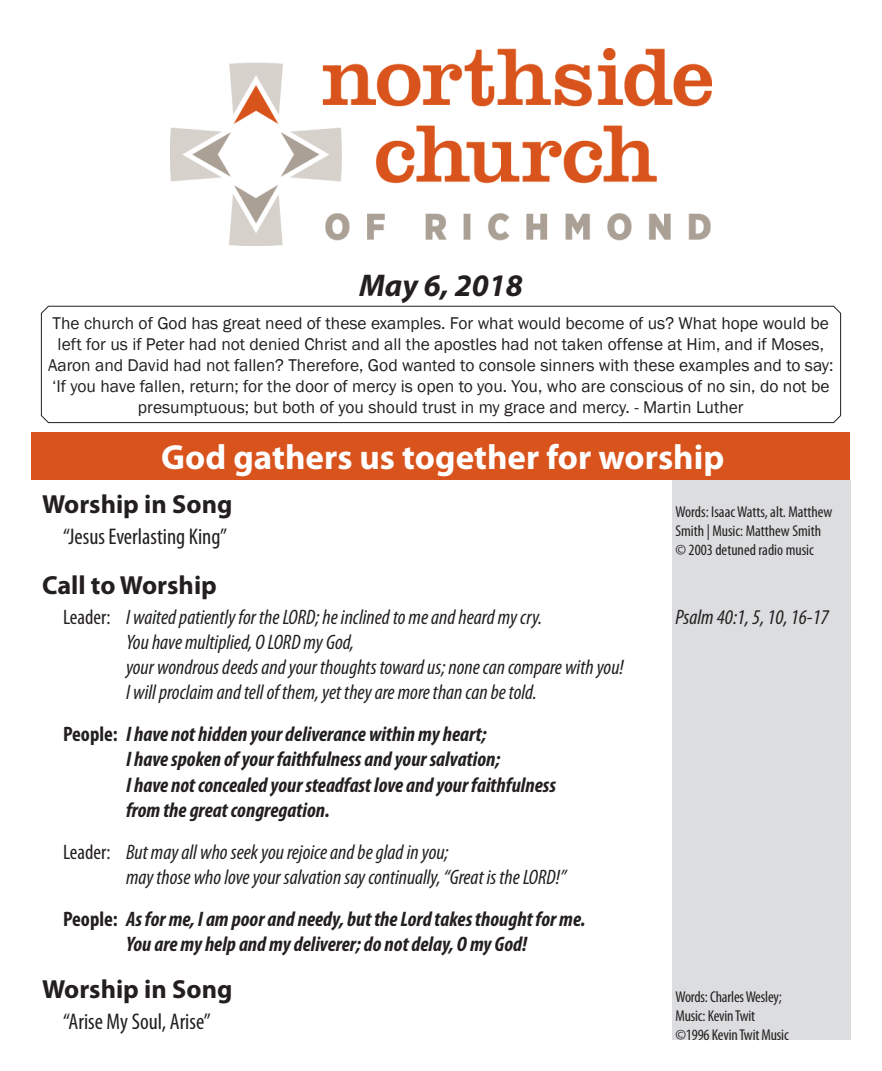
<style>
.page{position:relative;width:882px;height:1071px;background:#fff}
.page>*{position:absolute;margin:0;border:0;box-sizing:border-box;transform-origin:0 0}
.t1{font:700 35px "Myriad Pro";color:#fff}
.t2{font:italic 700 31.5px "Myriad Pro";color:#231f20}
.t3{font:700 26.25px "Myriad Pro";color:#231f20}
.t4{font:condensed 22.75px "Myriad Pro";color:#231f20}
.t5{font:italic condensed 21px "Myriad Pro";color:#231f20}
.t6{font:italic 700 condensed 21px "Myriad Pro";color:#231f20}
.t7{font:17.5px/21px "Franklin Gothic";color:#231f20;text-align:center}
.t8{font:condensed 15.75px/18.9px "Myriad Pro";letter-spacing:-.005em;color:#231f20}
.s1{font-style:normal}
</style>
<div class="page">
<div style="left:672px;top:480px;width:178px;height:560px;background:#dcdddf"></div>
<img style="left:171px;top:48px;width:540px;height:197px">
<div style="left:32px;top:433px;width:818px;height:47px;background:#d9531c"></div>
<svg style="left:41px;top:305px;width:800px;height:118px"></svg>
<p class="t2" style="left:359px;top:265px;width:165px">May 6, 2018</p>
<p class="t7" style="left:48px;top:313px;width:787px">The church of God has great need of these examples. For what would become of us? What hope would be left for us if Peter had not denied Christ and all the apostles had not taken offense at Him, and if Moses, Aaron and David had not fallen? Therefore, God wanted to console sinners with these examples and to say: ‘If you have fallen, return; for the door of mercy is open to you. You, who are conscious of no sin, do not be presumptuous; but both of you should trust in my grace and mercy. - Martin Luther</p>
<p class="t1" style="left:161px;top:435px;width:565px">God gathers us together for worship</p>
<p class="t3" style="left:42px;top:487px;width:192px">Worship in Song</p>
<p class="t4" style="left:63px;top:523px;width:166px">“Jesus Everlasting King”</p>
<p class="t3" style="left:42px;top:568px;width:176px">Call to Worship</p>
<p class="t5" style="left:63px;top:604px;width:481px"><span class="s1">Leader:</span> I waited patiently for the LORD; he inclined to me and heard my cry.</p>
<p class="t5" style="left:126px;top:629px;width:230px">You have multiplied, O LORD my God,</p>
<p class="t5" style="left:126px;top:654px;width:499px">your wondrous deeds and your thoughts toward us; none can compare with you!</p>
<p class="t5" style="left:126px;top:680px;width:412px">I will proclaim and tell of them, yet they are more than can be told.</p>
<p class="t6" style="left:63px;top:721px;width:425px"><span class="s1">People:</span> I have not hidden your deliverance within my heart;</p>
<p class="t6" style="left:126px;top:746px;width:376px">I have spoken of your faithfulness and your salvation;</p>
<p class="t6" style="left:126px;top:771px;width:432px">I have not concealed your steadfast love and your faithfulness</p>
<p class="t6" style="left:126px;top:797px;width:205px">from the great congregation.</p>
<p class="t5" style="left:63px;top:839px;width:387px"><span class="s1">Leader:</span> But may all who seek you rejoice and be glad in you;</p>
<p class="t5" style="left:126px;top:864px;width:442px">may those who love your salvation say continually, “Great is the LORD!”</p>
<p class="t6" style="left:63px;top:906px;width:524px"><span class="s1">People:</span> As for me, I am poor and needy, but the Lord takes thought for me.</p>
<p class="t6" style="left:126px;top:931px;width:403px">You are my help and my deliverer; do not delay, O my God!</p>
<p class="t3" style="left:42px;top:972px;width:192px">Worship in Song</p>
<p class="t4" style="left:63px;top:1007px;width:149px">“Arise My Soul, Arise”</p>
<p class="t8" style="left:676px;top:502px;width:158px">Words: Isaac Watts, alt. Matthew<br>Smith | Music: Matthew Smith</p>
<p class="t8" style="left:676px;top:540px;width:140px">© 2003 detuned radio music</p>
<p class="t5" style="left:676px;top:604px;width:155px">Psalm 40:1, 5, 10, 16-17</p>
<p class="t8" style="left:676px;top:987px;width:108px">Words: Charles Wesley;</p>
<p class="t8" style="left:676px;top:1006px;width:81px">Music: Kevin Twit</p>
<p class="t8" style="left:676px;top:1025px;width:115px">©1996 Kevin Twit Music</p>
</div>
